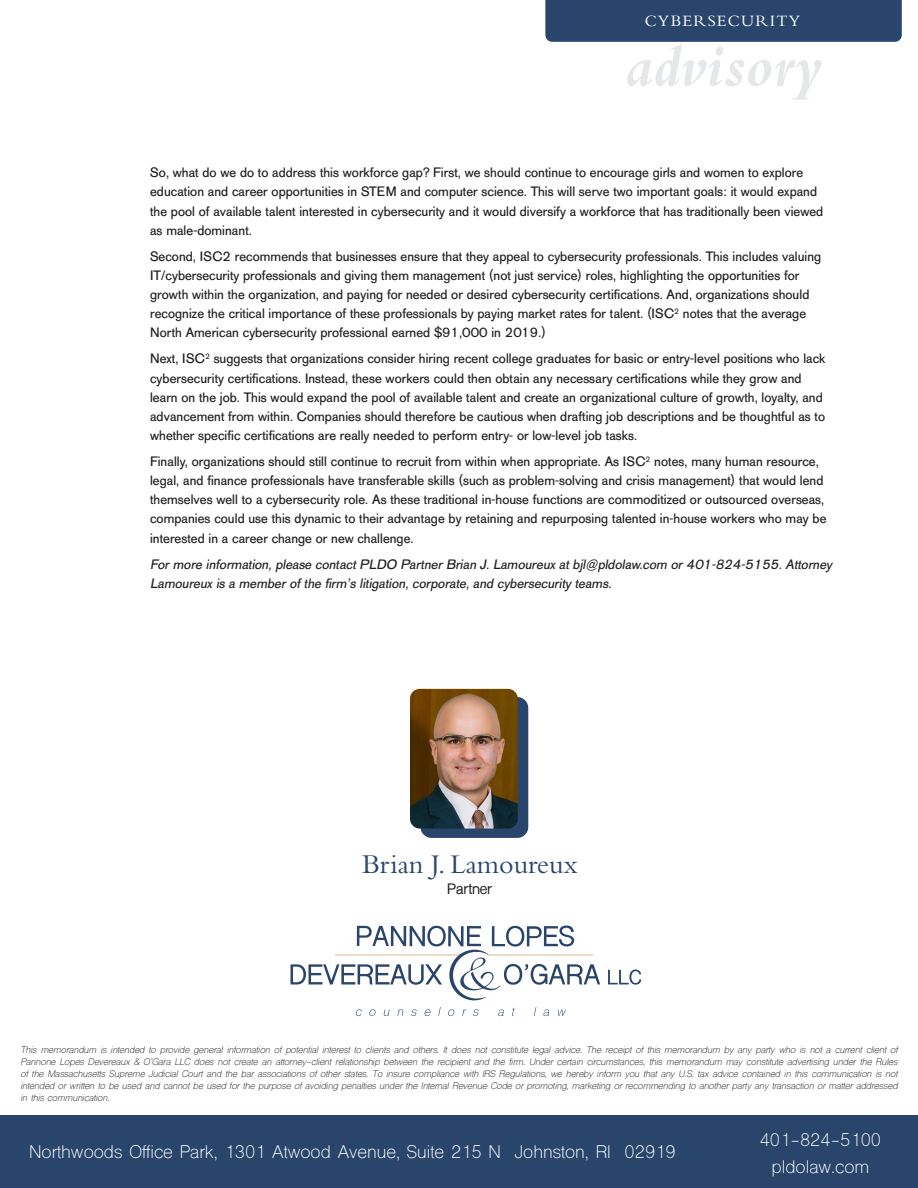
<style>
.page{position:relative;width:918px;height:1188px;background:#fff}
.page>*{position:absolute;margin:0;border:0;box-sizing:border-box;transform-origin:0 0}
.t1{font:italic 700 61.5px "Bembo";color:#e6e7e9}
.t2{font:28.05px "Bembo";letter-spacing:-.005em;color:#29456b}
.t3{font:17.25px "Shree Dev 0714";color:#fff}
.t4{font:16.5px "Bembo";letter-spacing:.07em;color:#fff}
.t5{font:700 14.1px "Shree Dev 0714";letter-spacing:-.01em;color:#231f20}
.t6{font:13.5px/19.2px "AG Old Face";letter-spacing:.005em;color:#231f20}
.t7{font:italic 13.5px/19.2px "AG Old Face";color:#231f20}
.t8{font:italic 9px/12px "Shree Dev 0714";letter-spacing:-.01em;color:#231f20;text-align:justify}
</style>
<div class="page">
<div style="left:545px;top:0;width:357px;height:42px;background:#29456b"></div>
<svg style="left:608px;top:970px;width:33px;height:15px"></svg>
<svg style="left:356px;top:1009px;width:6px;height:7px"></svg>
<svg style="left:369px;top:1009px;width:7px;height:7px"></svg>
<svg style="left:384px;top:1010px;width:6px;height:6px"></svg>
<svg style="left:397px;top:1009px;width:6px;height:7px"></svg>
<svg style="left:411px;top:1009px;width:6px;height:7px"></svg>
<svg style="left:424px;top:1009px;width:7px;height:7px"></svg>
<svg style="left:438px;top:1007px;width:3px;height:9px"></svg>
<svg style="left:448px;top:1009px;width:6px;height:7px"></svg>
<svg style="left:462px;top:1009px;width:4px;height:7px"></svg>
<svg style="left:473px;top:1009px;width:6px;height:7px"></svg>
<svg style="left:498px;top:1009px;width:6px;height:7px"></svg>
<svg style="left:512px;top:1008px;width:3px;height:8px"></svg>
<svg style="left:543px;top:1009px;width:6px;height:7px"></svg>
<svg style="left:558px;top:1010px;width:8px;height:6px"></svg>
<svg style="left:291px;top:926px;width:309px;height:74px"></svg>
<div style="left:0;top:1116px;width:918px;height:72px;background:#29456b"></div>
<div style="left:421px;top:697px;width:107px;height:141px;background:#29456b;border-radius:11px"></div>
<img style="left:410px;top:689px;width:108px;height:140px">
<p class="t4" style="left:645px;top:11px;width:157px">CYBERSECURITY</p>
<p class="t1" style="left:625px;top:33px;width:199px">advisory</p>
<p class="t6" style="left:150px;top:163px;width:675px">So, what do we do to address this workforce gap? First, we should continue to encourage girls and women to explore education and career opportunities in STEM and computer science. This will serve two important goals: it would expand the pool of available talent interested in cybersecurity and it would diversify a workforce that has traditionally been viewed as male-dominant.</p>
<p class="t6" style="left:150px;top:247px;width:673px">Second, ISC2 recommends that businesses ensure that they appeal to cybersecurity professionals. This includes valuing IT/cybersecurity professionals and giving them management (not just service) roles, highlighting the opportunities for growth within the organization, and paying for needed or desired cybersecurity certifications. And, organizations should recognize the critical importance of these professionals by paying market rates for talent. (ISC<sup>2</sup> notes that the average North American cybersecurity professional earned $91,000 in 2019.)</p>
<p class="t6" style="left:150px;top:349px;width:677px">Next, ISC<sup>2</sup> suggests that organizations consider hiring recent college graduates for basic or entry-level positions who lack cybersecurity certifications. Instead, these workers could then obtain any necessary certifications while they grow and learn on the job. This would expand the pool of available talent and create an organizational culture of growth, loyalty, and advancement from within. Companies should therefore be cautious when drafting job descriptions and be thoughtful as to whether specific certifications are really needed to perform entry- or low-level job tasks.</p>
<p class="t6" style="left:150px;top:452px;width:678px">Finally, organizations should still continue to recruit from within when appropriate. As ISC<sup>2</sup> notes, many human resource, legal, and finance professionals have transferable skills (such as problem-solving and crisis management) that would lend themselves well to a cybersecurity role. As these traditional in-house functions are commoditized or outsourced overseas, companies could use this dynamic to their advantage by retaining and repurposing talented in-house workers who may be interested in a career change or new challenge.</p>
<p class="t7" style="left:150px;top:555px;width:684px">For more information, please contact PLDO Partner Brian J. Lamoureux at bjl@pldolaw.com or 401-824-5155. Attorney<br>Lamoureux is a member of the firm’s litigation, corporate, and cybersecurity teams.</p>
<p class="t2" style="left:362px;top:848px;width:217px">Brian J. Lamoureux</p>
<p class="t5" style="left:447px;top:881px;width:47px">Partner</p>
<p class="t8" style="left:21px;top:1045px;width:879px">This memorandum is intended to provide general information of potential interest to clients and others. It does not constitute legal advice. The receipt of this memorandum by any party who is not a current client of Pannone Lopes Devereaux &amp; O’Gara LLC does not create an attorney-client relationship between the recipient and the firm. Under certain circumstances, this memorandum may constitute advertising under the Rules of the Massachusetts Supreme Judicial Court and the bar associations of other states. To insure compliance with IRS Regulations, we hereby inform you that any U.S. tax advice contained in this communication is not intended or written to be used and cannot be used for the purpose of avoiding penalties under the Internal Revenue Code or promoting, marketing or recommending to another party any transaction or matter addressed in this communication.</p>
<p class="t3" style="left:29px;top:1141px;width:648px">Northwoods Office Park, 1301 Atwood Avenue, Suite 215 N Johnston, RI 02919</p>
<p class="t3" style="left:760px;top:1130px;width:123px">401-824-5100</p>
<p class="t3" style="left:772px;top:1157px;width:99px">pldolaw.com</p>
</div>
